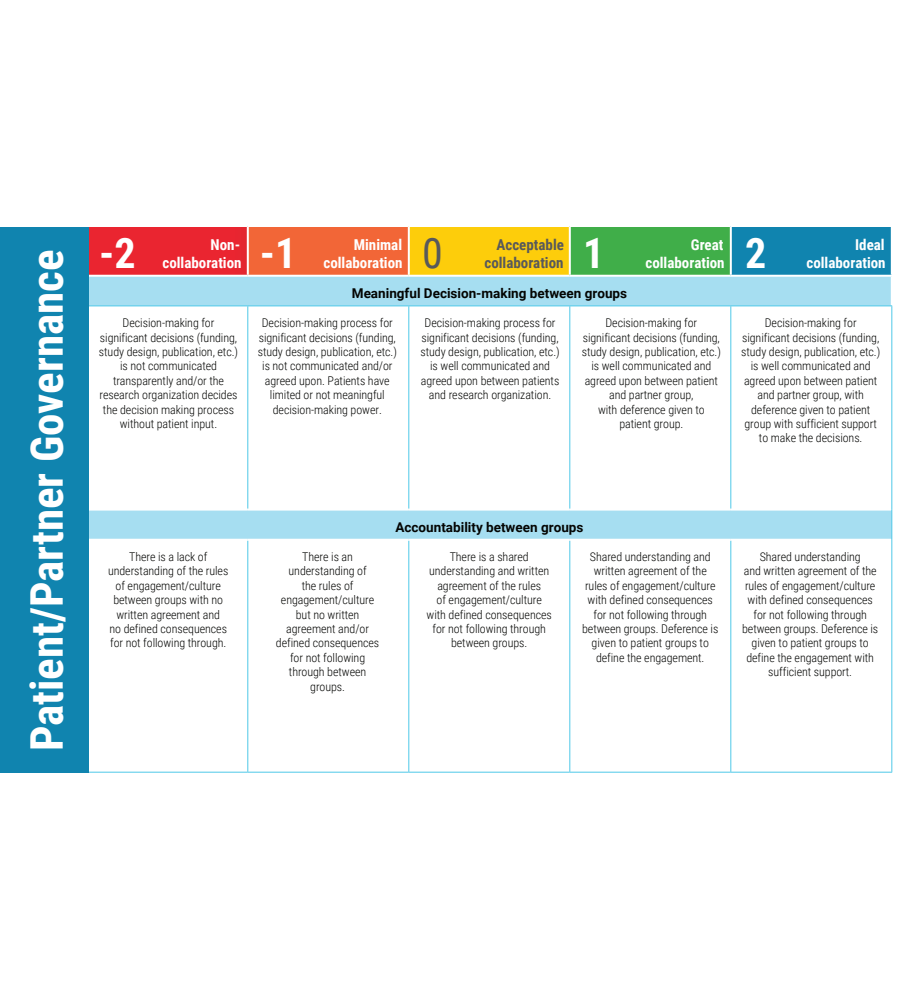
<style>
.page{position:relative;width:918px;height:999px;background:#fff}
.page>*{position:absolute;margin:0;border:0;box-sizing:border-box;transform-origin:0 0}
.t1{font:700 45px "Roboto Condensed";color:#fff}
.t2{font:700 42px "Roboto Condensed";color:#fff}
.t3{font:42px "Roboto Condensed";color:#58595b}
.t4{font:700 15px/18px "Roboto Condensed";color:#fff;text-align:right}
.t5{font:700 15px/18px "Roboto Condensed";color:#58595b;text-align:right}
.t6{font:700 13.5px "Roboto";color:#040503}
.t7{font:300 12px/14.4px "Roboto Condensed";letter-spacing:-.005em;color:#040503;text-align:center}
</style>
<div class="page">
<div style="left:87px;top:226px;width:161px;height:50px;background:#ea2530"></div>
<div style="left:248px;top:226px;width:161px;height:50px;background:#f26637"></div>
<div style="left:409px;top:226px;width:161px;height:50px;background:#fdcd0b"></div>
<div style="left:570px;top:226px;width:161px;height:50px;background:#40ae49"></div>
<div style="left:731px;top:226px;width:161px;height:50px;background:#1084af"></div>
<svg style="left:89px;top:277px;width:802px;height:262px"></svg>
<hr style="left:408px;top:227px;width:2px;height:48px;background:#fff">
<hr style="left:730px;top:227px;width:2px;height:48px;background:#fff">
<hr style="left:569px;top:227px;width:2px;height:48px;background:#fff">
<hr style="left:891px;top:227px;width:2px;height:48px;background:#fff">
<hr style="left:248px;top:225px;width:161px;height:2px;background:#fff">
<hr style="left:409px;top:225px;width:161px;height:2px;background:#fff">
<hr style="left:570px;top:225px;width:161px;height:2px;background:#fff">
<hr style="left:731px;top:225px;width:162px;height:2px;background:#fff">
<hr style="left:248px;top:275px;width:161px;height:2px;background:#fff">
<hr style="left:409px;top:275px;width:161px;height:2px;background:#fff">
<hr style="left:570px;top:275px;width:161px;height:2px;background:#fff">
<hr style="left:731px;top:275px;width:162px;height:2px;background:#fff">
<hr style="left:86px;top:225px;width:162px;height:2px;background:#fff">
<hr style="left:247px;top:227px;width:2px;height:48px;background:#fff">
<hr style="left:86px;top:275px;width:162px;height:2px;background:#fff">
<hr style="left:87px;top:509px;width:161px;height:2px;background:#fff">
<hr style="left:248px;top:509px;width:161px;height:2px;background:#fff">
<hr style="left:409px;top:509px;width:161px;height:2px;background:#fff">
<hr style="left:570px;top:509px;width:161px;height:2px;background:#fff">
<hr style="left:731px;top:509px;width:160px;height:2px;background:#fff">
<hr style="left:86px;top:306px;width:162px;height:1px;background:#4ec8e8">
<hr style="left:891px;top:510px;width:1px;height:30px;background:#4ec8e8">
<hr style="left:86px;top:772px;width:162px;height:1px;background:#4ec8e8">
<hr style="left:248px;top:306px;width:161px;height:1px;background:#4ec8e8">
<hr style="left:247px;top:306px;width:1px;height:203px;background:#4ec8e8">
<hr style="left:247px;top:541px;width:1px;height:231px;background:#4ec8e8">
<hr style="left:248px;top:772px;width:161px;height:1px;background:#4ec8e8">
<hr style="left:409px;top:306px;width:161px;height:1px;background:#4ec8e8">
<hr style="left:408px;top:306px;width:1px;height:203px;background:#4ec8e8">
<hr style="left:408px;top:541px;width:1px;height:231px;background:#4ec8e8">
<hr style="left:409px;top:772px;width:161px;height:1px;background:#4ec8e8">
<hr style="left:570px;top:306px;width:161px;height:1px;background:#4ec8e8">
<hr style="left:569px;top:306px;width:1px;height:203px;background:#4ec8e8">
<hr style="left:569px;top:541px;width:1px;height:231px;background:#4ec8e8">
<hr style="left:570px;top:772px;width:161px;height:1px;background:#4ec8e8">
<hr style="left:731px;top:306px;width:161px;height:1px;background:#4ec8e8">
<hr style="left:730px;top:306px;width:1px;height:203px;background:#4ec8e8">
<hr style="left:891px;top:306px;width:1px;height:204px;background:#4ec8e8">
<hr style="left:730px;top:541px;width:1px;height:231px;background:#4ec8e8">
<hr style="left:891px;top:540px;width:1px;height:232px;background:#4ec8e8">
<hr style="left:731px;top:772px;width:161px;height:1px;background:#4ec8e8">
<div style="left:0;top:227px;width:89px;height:546px;background:#1084af"></div>
<h1 class="t1" style="left:15px;top:751px;width:503px;rotate:-90deg">Patient/Partner Governance</h1>
<h2 class="t2" style="left:99px;top:223px;width:38px">-2</h2>
<h2 class="t2" style="left:260px;top:223px;width:38px">-1</h2>
<h2 class="t3" style="left:422px;top:223px;width:22px">0</h2>
<h2 class="t2" style="left:583px;top:223px;width:23px">1</h2>
<h2 class="t2" style="left:745px;top:223px;width:23px">2</h2>
<p class="t4" style="left:162px;top:235px;width:81px">Non&shy;collaboration</p>
<p class="t4" style="left:323px;top:235px;width:81px">Minimal collaboration</p>
<p class="t5" style="left:484px;top:235px;width:81px">Acceptable collaboration</p>
<p class="t4" style="left:645px;top:235px;width:81px">Great collaboration</p>
<p class="t4" style="left:806px;top:235px;width:81px">Ideal collaboration</p>
<p class="t6" style="left:352px;top:284px;width:277px">Meaningful Decision-making between groups</p>
<p class="t7" style="left:99px;top:315px;width:141px">Decision-making for significant decisions (funding, study design, publication, etc.) is not communicated transparently and/or the research organization decides the decision making process without patient input.</p>
<p class="t7" style="left:258px;top:315px;width:141px">Decision-making process for significant decisions (funding, study design, publication, etc.) is not communicated and/or agreed upon. Patients have limited or not meaningful decision-making power.</p>
<p class="t7" style="left:420px;top:315px;width:141px">Decision-making process for significant decisions (funding, study design, publication, etc.) is well communicated and agreed upon between patients and research organization.</p>
<p class="t7" style="left:582px;top:315px;width:141px">Decision-making for significant decisions (funding, study design, publication, etc.) is well communicated and agreed upon between patient and partner group,<br>with deference given to patient group.</p>
<p class="t7" style="left:741px;top:315px;width:141px">Decision-making for significant decisions (funding, study design, publication, etc.) is well communicated and agreed upon between patient and partner group, with deference given to patient group with sufficient support to make the decisions.</p>
<p class="t6" style="left:395px;top:517px;width:190px">Accountability between groups</p>
<p class="t7" style="left:108px;top:549px;width:122px">There is a lack of understanding of the rules of engagement/culture between groups with no written agreement and<br>no defined consequences for not following through.</p>
<p class="t7" style="left:276px;top:549px;width:105px">There is an understanding of<br>the rules of engagement/culture but no written agreement and/or defined consequences for not following through between groups.</p>
<p class="t7" style="left:427px;top:549px;width:127px">There is a shared understanding and written agreement of the rules<br>of engagement/culture with defined consequences for not following through between groups.</p>
<p class="t7" style="left:582px;top:549px;width:138px">Shared understanding and written agreement of the rules of engagement/culture with defined consequences for not following through between groups. Deference is given to patient groups to define the engagement.</p>
<p class="t7" style="left:742px;top:549px;width:138px">Shared understanding<br>and written agreement of the rules of engagement/culture with defined consequences for not following through between groups. Deference is given to patient groups to define the engagement with sufficient support.</p>
</div>
